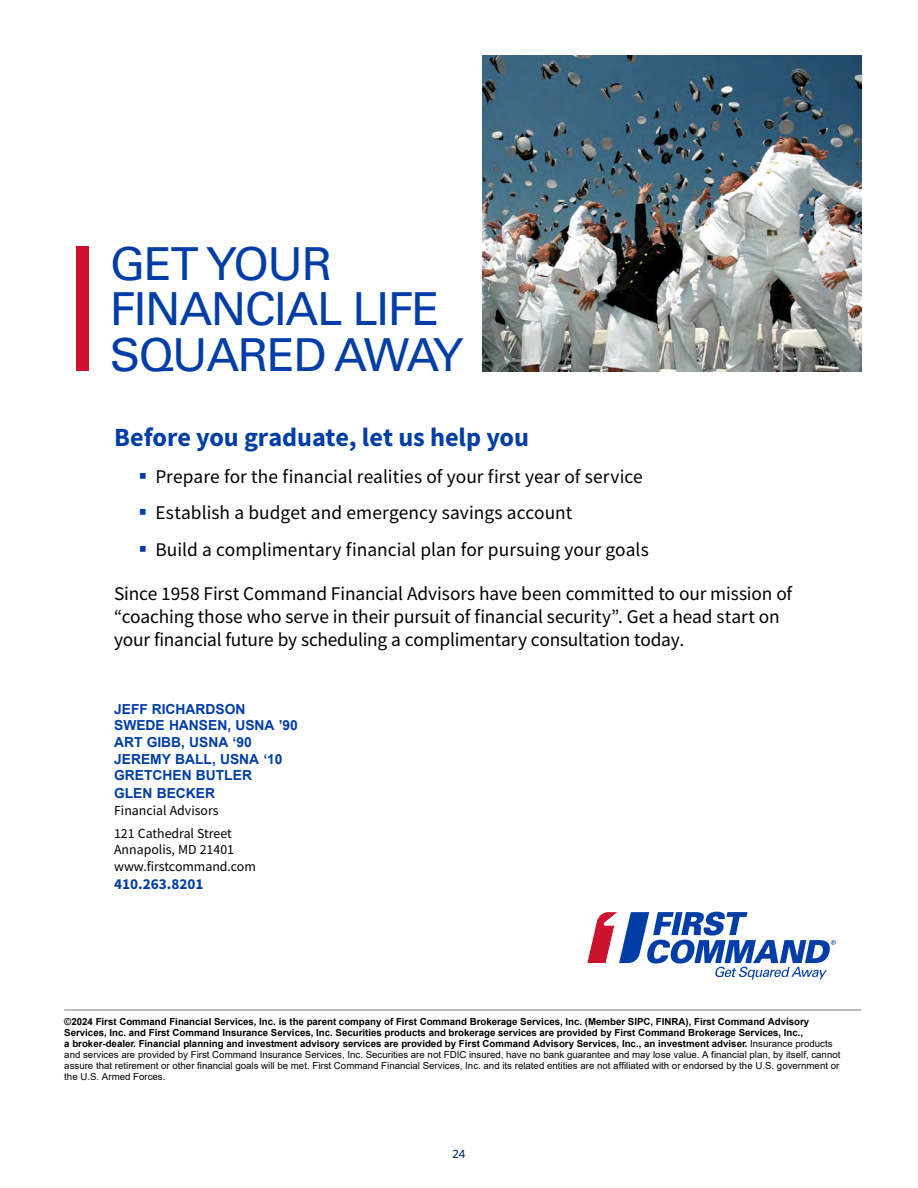
<style>
.page{position:relative;width:918px;height:1188px;background:#fff}
.page>*{position:absolute;margin:0;border:0;box-sizing:border-box;transform-origin:0 0}
.t1{font:45.6px/45.6px "Univers LT Pro 55 Roman";letter-spacing:-.03em;color:#003da7}
.t2{font:700 26.25px "Source Sans Pro";letter-spacing:-.005em;color:#003da7}
.t3{font:19.35px/23.2px "Source Sans Pro";letter-spacing:-.005em;color:#000}
.t4{font:700 15.15px "Source Sans Pro";color:#003da7}
.t5{font:700 13.8px/16.8px "Arial";color:#003da7}
.t6{font:13.8px/22.8px "Source Sans Pro";color:#000}
.t7{font:500 12px "Whitney";color:#00205c}
.t8{font:700 9.75px/10.9px "Arial";color:#000}
.s1{color:#003da7}
.s2{font-weight:400}
</style>
<div class="page">
<hr style="left:64px;top:1010px;width:797px;height:1px;background:#77787b">
<svg style="left:587px;top:912px;width:249px;height:68px"></svg>
<div style="left:77px;top:247px;width:12px;height:124px;background:#cd122d"></div>
<img style="left:483px;top:56px;width:378px;height:315px">
<h1 class="t1" style="left:110px;top:239px;width:355px">GET YOUR<br>FINANCIAL LIFE<br>SQUARED AWAY</h1>
<h2 class="t2" style="left:114px;top:420px;width:417px">Before you graduate, let us help you</h2>
<h3 class="t3" style="left:138px;top:464px;width:506px"><span class="s1">▪</span> Prepare for the financial realities of your first year of service</h3>
<h3 class="t3" style="left:138px;top:501px;width:435px"><span class="s1">▪</span> Establish a budget and emergency savings account</h3>
<h3 class="t3" style="left:138px;top:537px;width:512px"><span class="s1">▪</span> Build a complimentary financial plan for pursuing your goals</h3>
<p class="t3" style="left:114px;top:582px;width:680px">Since 1958 First Command Financial Advisors have been committed to our mission of “coaching those who serve in their pursuit of financial security”. Get a head start on your financial future by scheduling a complimentary consultation today.</p>
<h3 class="t5" style="left:114px;top:701px;width:185px">JEFF RICHARDSON<br>SWEDE HANSEN, USNA ’90<br>ART GIBB, USNA ‘90<br>JEREMY BALL, USNA ‘10<br>GRETCHEN BUTLER<br>GLEN BECKER</h3>
<h3 class="t6" style="left:114px;top:799px;width:119px">Financial Advisors<br>121 Cathedral Street</h3>
<h3 class="t6" style="left:114px;top:841px;width:143px;line-height:16.6px">Annapolis, MD 21401 www.firstcommand.com</h3>
<h3 class="t4" style="left:114px;top:874px;width:91px">410.263.8201</h3>
<p class="t8" style="left:64px;top:1017px;width:778px">©2024 First Command Financial Services, Inc. is the parent company of First Command Brokerage Services, Inc. (Member SIPC, FINRA), First Command Advisory Services, Inc. and First Command Insurance Services, Inc. Securities products and brokerage services are provided by First Command Brokerage Services, Inc.,<br>a broker-dealer. Financial planning and investment advisory services are provided by First Command Advisory Services, Inc., an investment adviser. <span class="s2">Insurance products and services are provided by First Command Insurance Services, Inc. Securities are not FDIC insured, have no bank guarantee and may lose value. A financial plan, by itself, cannot assure that retirement or other financial goals will be met. First Command Financial Services, Inc. and its related entities are not affiliated with or endorsed by the U.S. government or the U.S. Armed Forces.</span></p>
<p class="t7" style="left:452px;top:1146px;width:15px">24</p>
</div>
